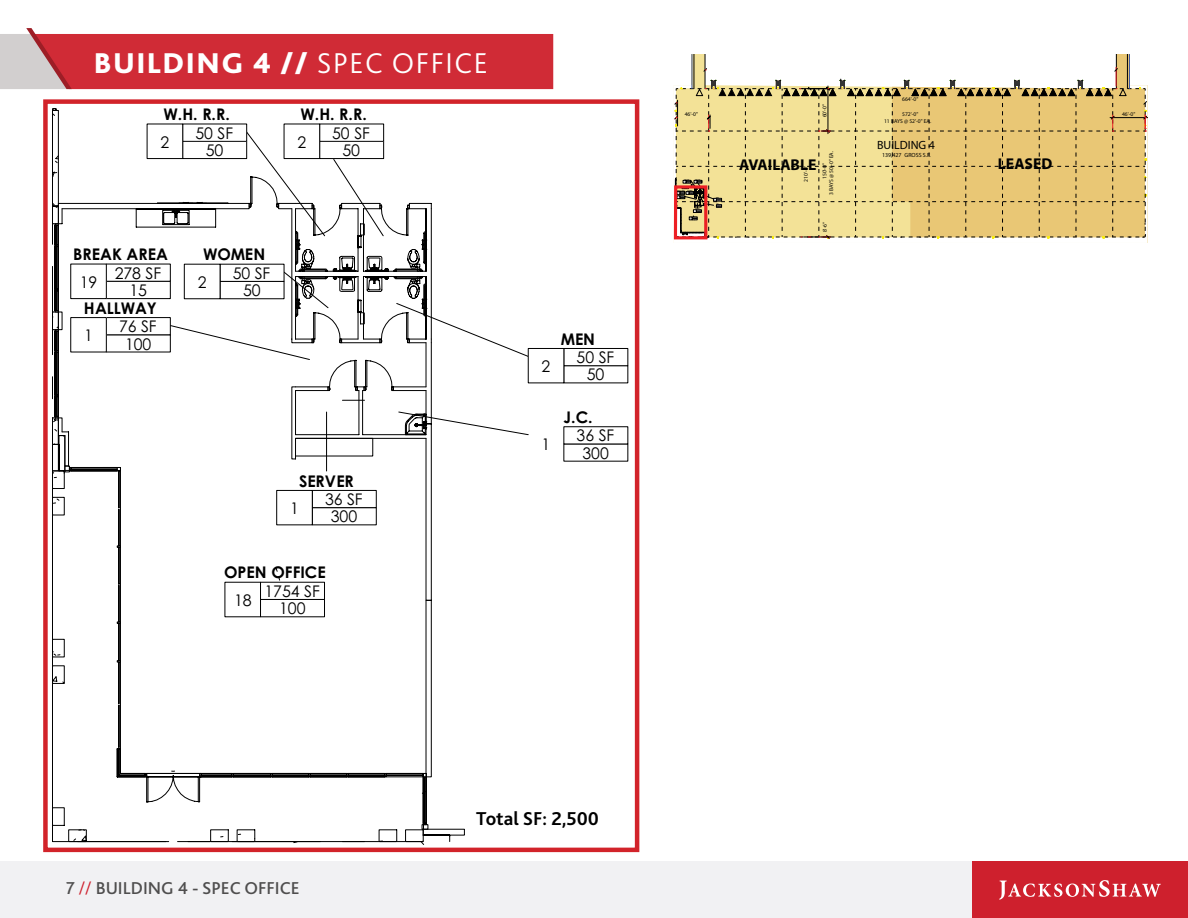
<style>
.page{position:relative;width:1188px;height:918px;background:#fff}
.page>*{position:absolute;margin:0;border:0;box-sizing:border-box;transform-origin:0 0}
.t1{font:800 30px "Bliss 2";letter-spacing:.05em;color:#fff}
.t2{font:700 19.5px "Bliss 2";color:#000}
.t3{font:500 18px "Bliss 2";color:#4f4e4e}
.t4{font:16.05px/17.5px "Century Gothic";letter-spacing:-.01em;color:#000;text-align:center}
.t5{font:700 16.05px "Century Gothic";color:#000}
.t6{font:700 15.75px "Myriad Pro";color:#000}
.t7{font:12px "Myriad Pro";color:#000}
.t8{font:6px "Myriad Pro";color:#000}
.t9{font:5.55px/6.8px "Myriad Pro";color:#000}
.s1{font-weight:300}
.s2{font-weight:300;color:#ce202d}
</style>
<div class="page">
<div style="left:0;top:862px;width:1188px;height:56px;background:#f1f1f3"></div>
<div style="left:972px;top:862px;width:216px;height:56px;background:#ce202d"></div>
<svg style="left:999px;top:880px;width:162px;height:20px"></svg>
<svg style="left:0;top:28px;width:553px;height:61px;background:#d44c55"></svg>
<hr style="left:426px;top:777px;width:1px;height:46px;background:#000">
<svg style="left:426px;top:823px;width:25px;height:19px"></svg>
<svg style="left:52px;top:684px;width:374px;height:161px"></svg>
<div style="left:564px;top:348px;width:64px;height:18px;border:1px solid #000"></div>
<div style="left:528px;top:348px;width:36px;height:35px;border:1px solid #000"></div>
<svg style="left:52px;top:108px;width:477px;height:576px"></svg>
<div style="left:106px;top:335px;width:65px;height:17px;background:#fff"></div>
<div style="left:106px;top:317px;width:65px;height:18px;background:#fff;border:1px solid #000"></div>
<div style="left:71px;top:318px;width:35px;height:34px;background:#fff"></div>
<div style="left:71px;top:317px;width:36px;height:35px;border:1px solid #000"></div>
<div style="left:106px;top:281px;width:64px;height:18px;background:#fff"></div>
<div style="left:106px;top:281px;width:65px;height:18px;border:1px solid #000"></div>
<div style="left:106px;top:264px;width:65px;height:17px;background:#fff"></div>
<div style="left:71px;top:264px;width:35px;height:35px;background:#fff"></div>
<div style="left:71px;top:264px;width:36px;height:35px;border:1px solid #000"></div>
<div style="left:43px;top:99px;width:596px;height:753px;border:4px solid #d2232a"></div>
<svg style="left:674px;top:54px;width:474px;height:185px"></svg>
<div style="left:674px;top:185px;width:33px;height:54px;border:3px solid #ed1f24"></div>
<h1 class="t1" style="left:94px;top:44px;width:395px">BUILDING 4 // <span class="s1">SPEC OFFICE</span></h1>
<h3 class="t5" style="left:164px;top:102px;width:68px">W.H. R.R.</h3>
<h3 class="t5" style="left:301px;top:102px;width:68px">W.H. R.R.</h3>
<h3 class="t4" style="left:160px;top:133px;width:10px">2</h3>
<h3 class="t4" style="left:332px;top:124px;width:39px">50 SF<br>50</h3>
<h3 class="t4" style="left:195px;top:124px;width:39px">50 SF<br>50</h3>
<h3 class="t4" style="left:297px;top:133px;width:10px">2</h3>
<h3 class="t5" style="left:73px;top:242px;width:96px">BREAK AREA</h3>
<h3 class="t4" style="left:129px;top:281px;width:19px">15</h3>
<h3 class="t4" style="left:115px;top:264px;width:48px">278 SF</h3>
<h3 class="t4" style="left:80px;top:273px;width:19px">19</h3>
<h3 class="t5" style="left:84px;top:296px;width:74px">HALLWAY</h3>
<h3 class="t4" style="left:125px;top:335px;width:28px">100</h3>
<h3 class="t4" style="left:119px;top:317px;width:39px">76 SF</h3>
<h3 class="t4" style="left:84px;top:326px;width:10px">1</h3>
<h3 class="t5" style="left:203px;top:242px;width:64px">WOMEN</h3>
<h3 class="t4" style="left:243px;top:281px;width:19px">50</h3>
<h3 class="t4" style="left:233px;top:264px;width:39px">50 SF</h3>
<h3 class="t4" style="left:198px;top:273px;width:10px">2</h3>
<h3 class="t5" style="left:299px;top:469px;width:56px">SERVER</h3>
<h3 class="t4" style="left:331px;top:508px;width:28px">300</h3>
<h3 class="t4" style="left:325px;top:490px;width:39px">36 SF</h3>
<h3 class="t4" style="left:290px;top:499px;width:10px">1</h3>
<h3 class="t5" style="left:224px;top:560px;width:103px">OPEN OFFICE</h3>
<h3 class="t4" style="left:279px;top:599px;width:28px">100</h3>
<h3 class="t4" style="left:265px;top:582px;width:57px">1754 SF</h3>
<h3 class="t4" style="left:234px;top:591px;width:19px">18</h3>
<h3 class="t4" style="left:542px;top:357px;width:10px">2</h3>
<h3 class="t5" style="left:561px;top:327px;width:36px">MEN</h3>
<h3 class="t4" style="left:587px;top:366px;width:19px">50</h3>
<h3 class="t4" style="left:577px;top:348px;width:39px">50 SF</h3>
<h3 class="t4" style="left:542px;top:436px;width:10px">1</h3>
<h3 class="t5" style="left:563px;top:405px;width:31px">J.C.</h3>
<h3 class="t4" style="left:583px;top:444px;width:28px">300</h3>
<h3 class="t4" style="left:577px;top:426px;width:39px">36 SF</h3>
<p class="t9" style="left:902px;top:96px;width:18px">664'-0"</p>
<p class="t9" style="left:821px;top:117px;width:15px;rotate:-90deg">60'-0"</p>
<p class="t9" style="left:685px;top:111px;width:15px">46'-0"</p>
<p class="t9" style="left:1122px;top:111px;width:15px">46'-0"</p>
<p class="t9" style="left:884px;top:111px;width:49px;text-indent:18px">572'-0"<br>11 BAYS @ 52'-0" EA.</p>
<h3 class="t7" style="left:877px;top:137px;width:59px">BUILDING 4</h3>
<p class="t8" style="left:882px;top:151px;width:50px">139,427 GROSS S.F.</p>
<p class="t9" style="left:821px;top:195px;width:46px;text-indent:16px;rotate:-90deg">150'-0"<br>3 BAYS @ 50'-0" EA.</p>
<h3 class="t6" style="left:739px;top:155px;width:79px">AVAILABLE</h3>
<h3 class="t6" style="left:998px;top:154px;width:56px">LEASED</h3>
<p class="t9" style="left:803px;top:182px;width:18px;rotate:-90deg">210'-0"</p>
<p class="t9" style="left:822px;top:232px;width:12px;rotate:-90deg">8'-6"</p>
<h3 class="t3" style="left:66px;top:877px;width:235px">7 <span class="s2">//</span> BUILDING 4 - SPEC OFFICE</h3>
<h2 class="t2" style="left:476px;top:807px;width:124px">Total SF: 2,500</h2>
</div>
